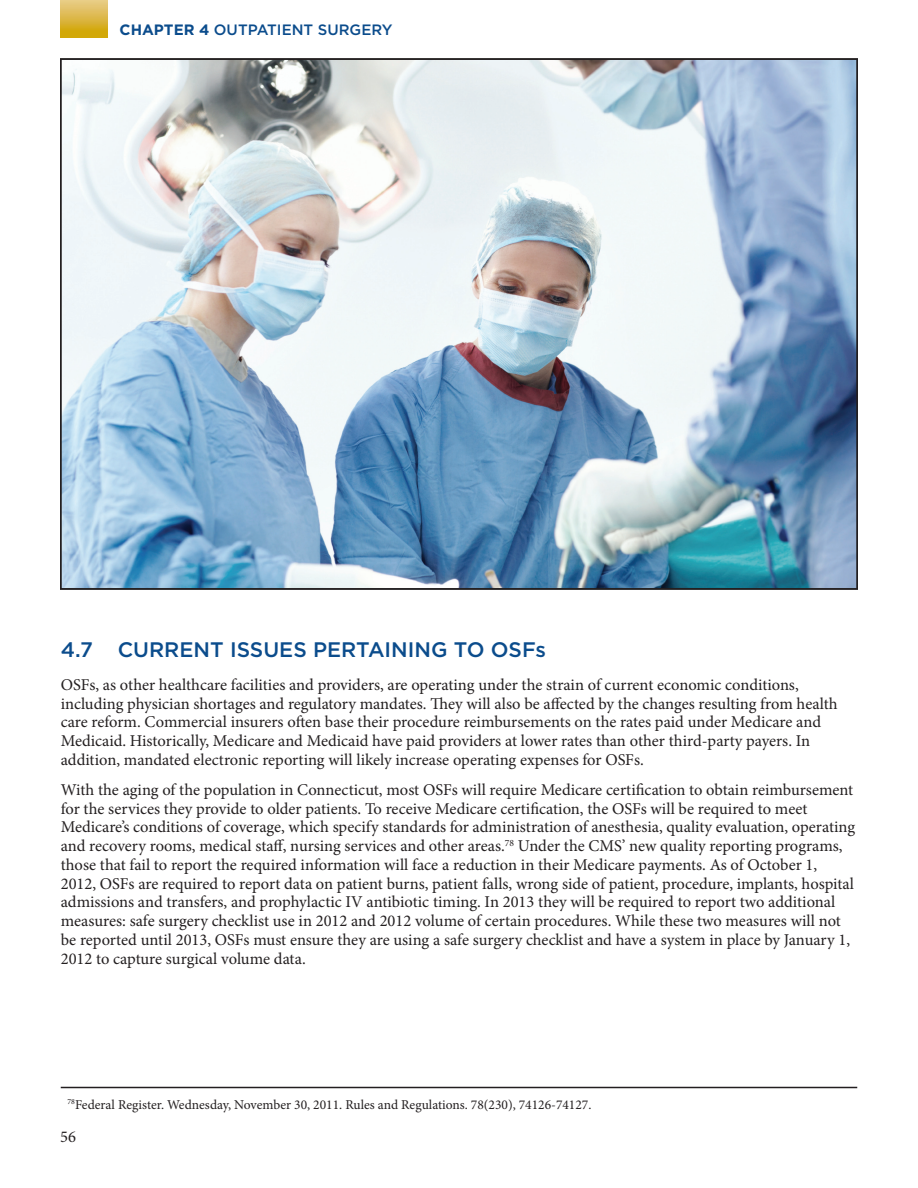
<style>
.page{position:relative;width:918px;height:1188px;background:#fff}
.page>*{position:absolute;margin:0;border:0;box-sizing:border-box;transform-origin:0 0}
.t1{font:500 21px "Gotham";color:#0b4c8c}
.t2{font:16.5px/18.8px "Minion Pro";color:#231f20}
.t3{font:500 15px "Gotham";color:#0b4c8c}
.t4{font:13.5px "Minion Pro";color:#231f20}
.s1{font-weight:700}
</style>
<div class="page">
<hr style="left:61px;top:1087px;width:796px;height:1px;background:#231f20">
<img style="left:63px;top:61px;width:792px;height:526px">
<div style="left:60px;top:0;width:48px;height:38px;background:linear-gradient(to bottom,#e8cb8a,#d0a300)"></div>
<p class="t3" style="left:120px;top:21px;width:274px"><span class="s1">CHAPTER 4</span> OUTPATIENT SURGERY</p>
<p class="t1" style="left:61px;top:637px;width:487px">4.7 CURRENT ISSUES PERTAINING TO OSFs</p>
<p class="t2" style="left:61px;top:675px;width:779px">OSFs, as other healthcare facilities and providers, are operating under the strain of current economic conditions, including physician shortages and regulatory mandates. They will also be affected by the changes resulting from health care reform. Commercial insurers often base their procedure reimbursements on the rates paid under Medicare and Medicaid. Historically, Medicare and Medicaid have paid providers at lower rates than other third-party payers. In addition, mandated electronic reporting will likely increase operating expenses for OSFs.</p>
<p class="t2" style="left:61px;top:780px;width:796px">With the aging of the population in Connecticut, most OSFs will require Medicare certification to obtain reimbursement for the services they provide to older patients. To receive Medicare certification, the OSFs will be required to meet Medicare’s conditions of coverage, which specify standards for administration of anesthesia, quality evaluation, operating and recovery rooms, medical staff, nursing services and other areas.<sup>78</sup> Under the CMS’ new quality reporting programs, those that fail to report the required information will face a reduction in their Medicare payments. As of October 1, 2012, OSFs are required to report data on patient burns, patient falls, wrong side of patient, procedure, implants, hospital admissions and transfers, and prophylactic IV antibiotic timing. In 2013 they will be required to report two additional measures: safe surgery checklist use in 2012 and 2012 volume of certain procedures. While these two measures will not be reported until 2013, OSFs must ensure they are using a safe surgery checklist and have a system in place by January 1, 2012 to capture surgical volume data.</p>
<p class="t4" style="left:68px;top:1095px;width:526px"><sup>78</sup>Federal Register. Wednesday, November 30, 2011. Rules and Regulations. 78(230), 74126-74127.</p>
<p class="t2" style="left:60px;top:1127px;width:17px">56</p>
</div>
